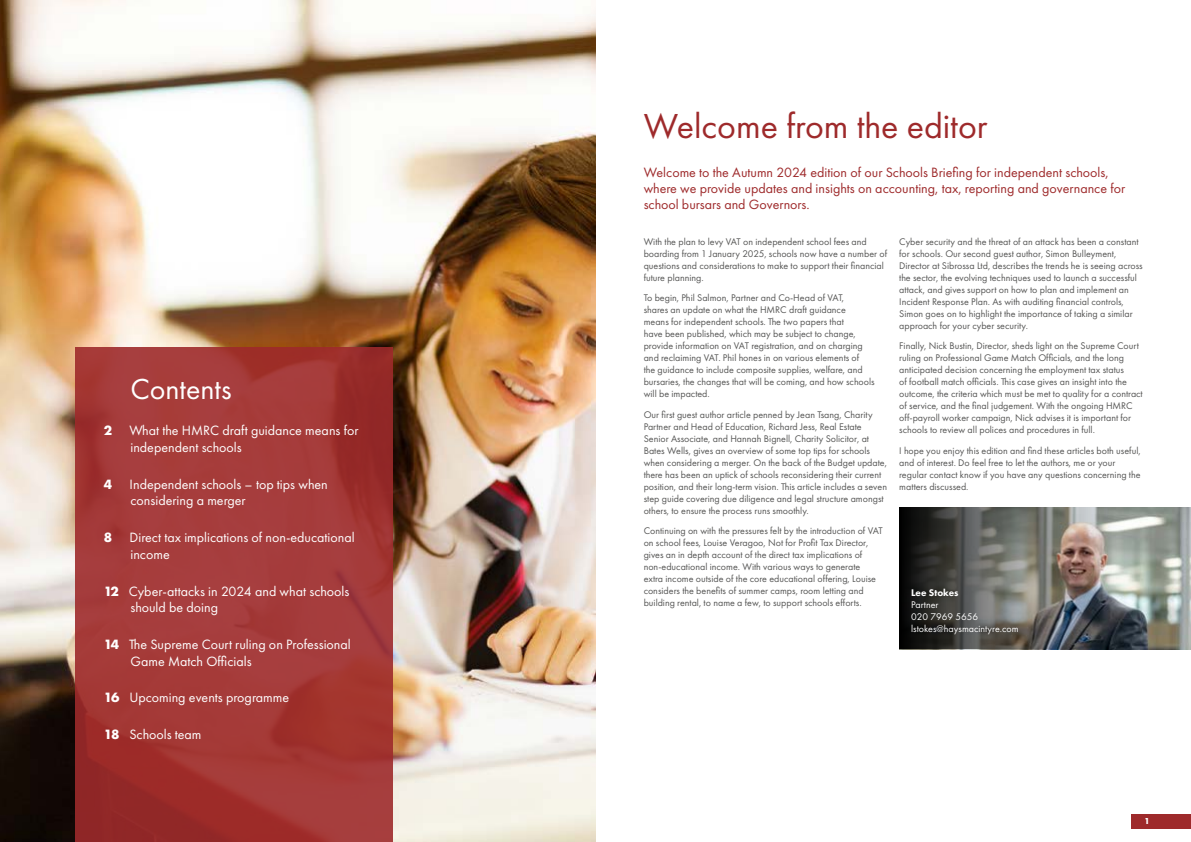
<style>
.page{position:relative;width:1191px;height:842px;background:#fff}
.page>*{position:absolute;margin:0;border:0;box-sizing:border-box;transform-origin:0 0}
.t1{font:36px "Futura PT";color:#9e2a2b}
.t2{font:30px "Futura PT";color:#fff}
.t3{font:14px/16.8px "Futura PT";color:#fff}
.t4{font:14px/16px "Futura PT";color:#9e2a2b}
.t5{font:10px/12px "Futura PT";color:#575756}
.t6{font:10px/12px "Futura PT";color:#fff}
.t7{font:800 10px "Futura PT";color:#fff}
.t8{font:700 9px "Futura PT";color:#fff}
.s1{font-weight:700}
</style>
<div class="page">
<img style="left:0;top:0;width:595px;height:842px">
<svg style="left:76px;top:347px;width:317px;height:495px;background:#a23736"></svg>
<img style="left:1128px;top:507px;width:63px;height:142px">
<img style="left:899px;top:507px;width:229px;height:142px">
<div style="left:1131px;top:814px;width:60px;height:14px;background:#9e2a2b"></div>
<h2 class="t2" style="left:130px;top:371px;width:103px">Contents</h2>
<h3 class="t3" style="left:130px;top:422px;width:230px;text-indent:-26px"><span class="s1">2</span> What the HMRC draft guidance means for independent schools</h3>
<h3 class="t3" style="left:130px;top:475px;width:199px;text-indent:-26px"><span class="s1">4</span> Independent schools – top tips when considering a merger</h3>
<h3 class="t3" style="left:130px;top:529px;width:226px;text-indent:-26px"><span class="s1">8</span> Direct tax implications of non-educational income</h3>
<h3 class="t3" style="left:130px;top:582px;width:220px;text-indent:-26px"><span class="s1">12</span> Cyber-attacks in 2024 and what schools should be doing</h3>
<h3 class="t3" style="left:130px;top:636px;width:222px;text-indent:-26px"><span class="s1">14</span> The Supreme Court ruling on Professional<br>Game Match Officials</h3>
<h3 class="t3" style="left:104px;top:689px;width:187px"><span class="s1">16</span> Upcoming events programme</h3>
<h3 class="t3" style="left:104px;top:726px;width:99px"><span class="s1">18</span> Schools team</h3>
<h1 class="t1" style="left:643px;top:104px;width:345px">Welcome from the editor</h1>
<h3 class="t4" style="left:643px;top:164px;width:483px">Welcome to the Autumn 2024 edition of our Schools Briefing for independent schools, where we provide updates and insights on accounting, tax, reporting and governance for school bursars and Governors.</h3>
<p class="t5" style="left:643px;top:235px;width:245px">With the plan to levy VAT on independent school fees and boarding from 1 January 2025, schools now have a number of questions and considerations to make to support their financial future planning.</p>
<p class="t5" style="left:643px;top:292px;width:232px">To begin, Phil Salmon, Partner and Co-Head of VAT,<br>shares an update on what the HMRC draft guidance<br>means for independent schools. The two papers that<br>have been published, which may be subject to change, provide information on VAT registration, and on charging and reclaiming VAT. Phil hones in on various elements of<br>the guidance to include composite supplies, welfare, and bursaries, the changes that will be coming, and how schools will be impacted.</p>
<p class="t5" style="left:643px;top:408px;width:245px">Our first guest author article penned by Jean Tsang, Charity Partner and Head of Education, Richard Jess, Real Estate Senior Associate, and Hannah Bignell, Charity Solicitor, at Bates Wells, gives an overview of some top tips for schools when considering a merger. On the back of the Budget update, there has been an uptick of schools reconsidering their current position, and their long-term vision. This article includes a seven step guide covering due diligence and legal structure amongst others, to ensure the process runs smoothly.</p>
<p class="t5" style="left:643px;top:525px;width:240px">Continuing on with the pressures felt by the introduction of VAT on school fees, Louise Veragoo, Not for Profit Tax Director, gives an in depth account of the direct tax implications of non-educational income. With various ways to generate<br>extra income outside of the core educational offering, Louise considers the benefits of summer camps, room letting and building rental, to name a few, to support schools efforts.</p>
<p class="t5" style="left:899px;top:235px;width:245px">Cyber security and the threat of an attack has been a constant for schools. Our second guest author, Simon Bulleyment, Director at Sibrossa Ltd, describes the trends he is seeing across the sector, the evolving techniques used to launch a successful attack, and gives support on how to plan and implement an Incident Response Plan. As with auditing financial controls, Simon goes on to highlight the importance of taking a similar approach for your cyber security.</p>
<p class="t5" style="left:899px;top:340px;width:245px">Finally, Nick Bustin, Director, sheds light on the Supreme Court ruling on Professional Game Match Officials, and the long anticipated decision concerning the employment tax status<br>of football match officials. This case gives an insight into the outcome, the criteria which must be met to quality for a contract of service, and the final judgement. With the ongoing HMRC off-payroll worker campaign, Nick advises it is important for schools to review all polices and procedures in full.</p>
<p class="t5" style="left:899px;top:444px;width:243px">I hope you enjoy this edition and find these articles both useful, and of interest. Do feel free to let the authors, me or your regular contact know if you have any questions concerning the matters discussed.</p>
<p class="t7" style="left:911px;top:586px;width:49px">Lee Stokes</p>
<p class="t6" style="left:911px;top:598px;width:109px">Partner<br>020 7969 5656 lstokes@haysmacintyre.com</p>
<p class="t8" style="left:1145px;top:816px;width:4px">1</p>
</div>
